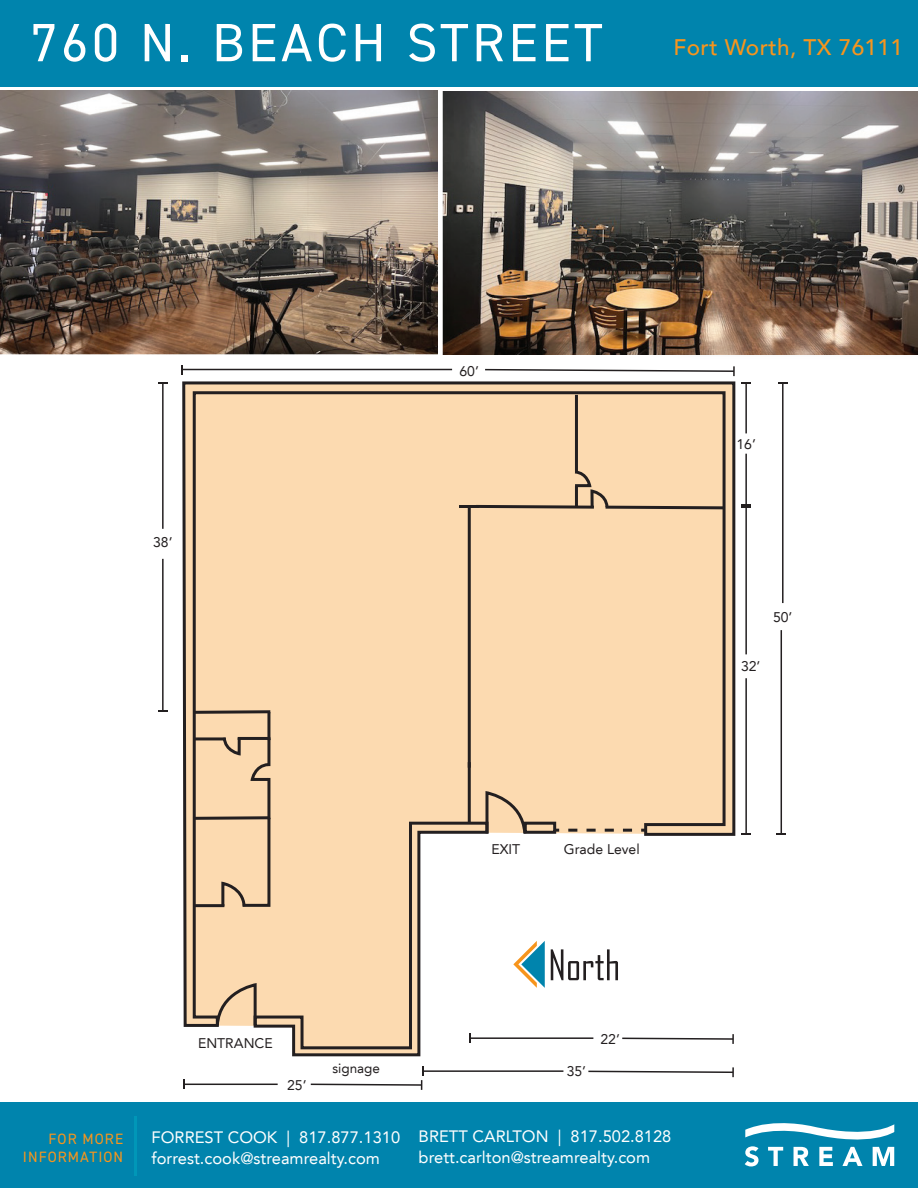
<style>
.page{position:relative;width:918px;height:1188px;background:#fff}
.page>*{position:absolute;margin:0;border:0;box-sizing:border-box;transform-origin:0 0}
.t1{font:54px "DIN2014";letter-spacing:.07em;color:#fff}
.t2{font:500 22.5px "Avenir";letter-spacing:.02em;color:#f7951d}
.t3{font:16.5px/21px "Avenir LT";color:#fff}
.t4{font:15px/18px "DIN2014";letter-spacing:.07em;color:#f7951d;text-align:right}
.t5{font:13.95px "Avenir LT";color:#231f20}
.t6{font:13.5px "Avenir LT";color:#231f20}
</style>
<div class="page">
<svg style="left:182px;top:381px;width:554px;height:646px"></svg>
<div style="left:524px;top:822px;width:32px;height:12px;border:3px solid #231f20"></div>
<svg style="left:252px;top:820px;width:238px;height:237px"></svg>
<hr style="left:468px;top:506px;width:3px;height:262px;background:#231f20">
<hr style="left:460px;top:505px;width:19px;height:3px;background:#231f20">
<hr style="left:468px;top:762px;width:3px;height:62px;background:#231f20">
<svg style="left:214px;top:982px;width:44px;height:47px;background:#d8bd9d"></svg>
<svg style="left:484px;top:790px;width:44px;height:47px;background:#d8be9e"></svg>
<svg style="left:641px;top:829px;width:5px;height:3px"></svg>
<svg style="left:555px;top:829px;width:77px;height:3px"></svg>
<svg style="left:551px;top:949px;width:67px;height:31px"></svg>
<svg style="left:513px;top:941px;width:32px;height:47px"></svg>
<div style="left:0;top:0;width:918px;height:87px;background:#0084ad"></div>
<div style="left:0;top:1102px;width:918px;height:86px;background:#0084ad"></div>
<hr style="left:135px;top:1116px;width:2px;height:60px;background:#0097b8">
<svg style="left:745px;top:1123px;width:149px;height:43px"></svg>
<img style="left:0;top:91px;width:438px;height:263px">
<img style="left:443px;top:91px;width:475px;height:264px">
<hr style="left:575px;top:395px;width:3px;height:77px;background:#231f20">
<svg style="left:473px;top:469px;width:253px;height:42px;background:#e5c6a0"></svg>
<hr style="left:745px;top:383px;width:2px;height:50px;background:#231f20">
<svg style="left:741px;top:382px;width:10px;height:2px"></svg>
<hr style="left:782px;top:383px;width:2px;height:220px;background:#231f20">
<svg style="left:778px;top:382px;width:10px;height:2px"></svg>
<hr style="left:745px;top:507px;width:2px;height:147px;background:#231f20">
<hr style="left:745px;top:678px;width:2px;height:156px;background:#231f20">
<hr style="left:781px;top:630px;width:1px;height:204px;background:#231f20">
<hr style="left:745px;top:454px;width:2px;height:51px;background:#231f20">
<svg style="left:741px;top:505px;width:10px;height:3px"></svg>
<hr style="left:162px;top:383px;width:2px;height:146px;background:#231f20">
<hr style="left:162px;top:559px;width:2px;height:152px;background:#231f20">
<svg style="left:158px;top:710px;width:10px;height:2px"></svg>
<hr style="left:193px;top:737px;width:33px;height:3px;background:#231f20">
<hr style="left:238px;top:737px;width:32px;height:3px;background:#231f20">
<hr style="left:267px;top:712px;width:3px;height:28px;background:#231f20">
<svg style="left:191px;top:709px;width:82px;height:6px"></svg>
<svg style="left:221px;top:735px;width:21px;height:22px"></svg>
<hr style="left:267px;top:738px;width:3px;height:28px;background:#231f20">
<svg style="left:249px;top:761px;width:22px;height:21px"></svg>
<svg style="left:190px;top:815px;width:82px;height:94px;background:#ddbf9b"></svg>
<hr style="left:267px;top:778px;width:3px;height:41px;background:#231f20">
<hr style="left:182px;top:369px;width:270px;height:1px;background:#231f20">
<svg style="left:485px;top:366px;width:250px;height:10px"></svg>
<hr style="left:470px;top:1037px;width:123px;height:2px;background:#231f20">
<svg style="left:469px;top:1033px;width:2px;height:10px"></svg>
<svg style="left:622px;top:1034px;width:112px;height:10px"></svg>
<hr style="left:423px;top:1070px;width:140px;height:2px;background:#231f20">
<svg style="left:588px;top:1067px;width:146px;height:10px"></svg>
<hr style="left:185px;top:1084px;width:93px;height:1px;background:#231f20">
<svg style="left:310px;top:1066px;width:114px;height:24px"></svg>
<h1 class="t1" style="left:30px;top:9px;width:573px">760 N. BEACH STREET</h1>
<h2 class="t2" style="left:673px;top:28px;width:231px">Fort Worth, TX 76111</h2>
<p class="t5" style="left:153px;top:534px;width:21px">38’</p>
<p class="t5" style="left:460px;top:363px;width:21px">60’</p>
<p class="t5" style="left:198px;top:1036px;width:76px">ENTRANCE</p>
<p class="t5" style="left:287px;top:1077px;width:21px">25’</p>
<p class="t6" style="left:332px;top:1060px;width:49px">signage</p>
<p class="t5" style="left:491px;top:841px;width:30px">EXIT</p>
<p class="t5" style="left:564px;top:841px;width:77px">Grade Level</p>
<p class="t5" style="left:567px;top:1063px;width:21px">35’</p>
<p class="t5" style="left:600px;top:1031px;width:21px">22’</p>
<p class="t5" style="left:736px;top:436px;width:21px">16’</p>
<p class="t5" style="left:773px;top:609px;width:21px">50’</p>
<p class="t5" style="left:741px;top:658px;width:21px">32’</p>
<p class="t4" style="left:23px;top:1130px;width:102px">FOR MORE<br>INFORMATION</p>
<p class="t3" style="left:152px;top:1127px;width:250px">FORREST COOK | 817.877.1310 forrest.cook@streamrealty.com</p>
<p class="t3" style="left:419px;top:1126px;width:254px">BRETT CARLTON | 817.502.8128 brett.carlton@streamrealty.com</p>
</div>
